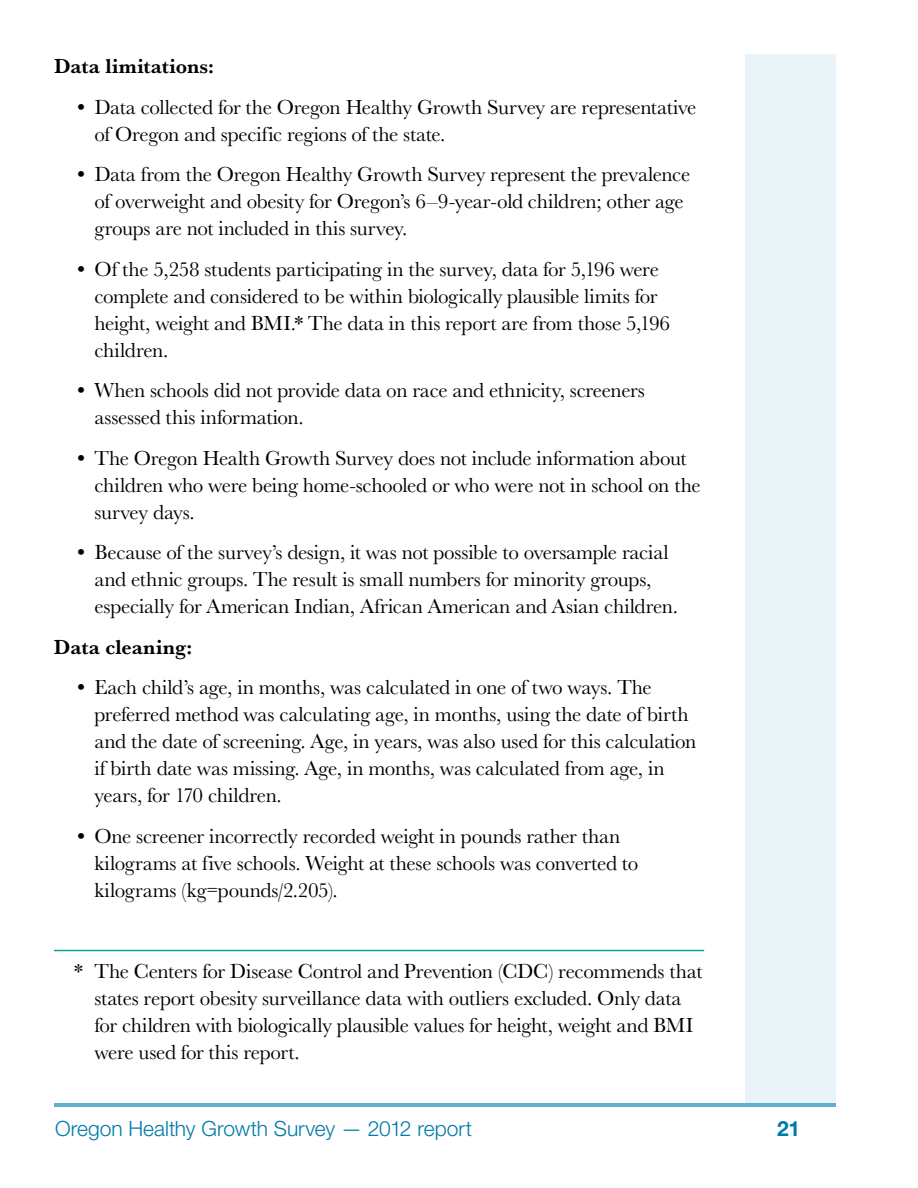
<style>
.page{position:relative;width:918px;height:1188px;background:#fff}
.page>*{position:absolute;margin:0;border:0;box-sizing:border-box;transform-origin:0 0}
.t1{font:21px/27px "Baskerville URW";letter-spacing:-.01em;color:#000}
.t2{font:300 21px "Helvetica Neue LT Std";color:#007aa8}
.t3{font:700 21px "Baskerville URW";letter-spacing:.005em;color:#000}
.t4{font:700 21px "Helvetica Neue LT Std";color:#007aa8}
</style>
<div class="page">
<div style="left:745px;top:54px;width:91px;height:1053px;background:#e9f3f8"></div>
<hr style="left:54px;top:1103px;width:782px;height:4px;background:#60afcf">
<hr style="left:54px;top:950px;width:650px;height:1px;background:#00aa97">
<p class="t3" style="left:54px;top:54px;width:162px">Data limitations:</p>
<p class="t1" style="left:94px;top:94px;width:603px;text-indent:-20px">• Data collected for the Oregon Healthy Growth Survey are representative of Oregon and specific regions of the state.</p>
<p class="t1" style="left:94px;top:161px;width:597px;text-indent:-20px">• Data from the Oregon Healthy Growth Survey represent the prevalence of overweight and obesity for Oregon’s 6–9-year-old children; other age groups are not included in this survey.</p>
<p class="t1" style="left:94px;top:256px;width:577px;text-indent:-20px">• Of the 5,258 students participating in the survey, data for 5,196 were complete and considered to be within biologically plausible limits for height, weight and BMI.* The data in this report are from those 5,196 children.</p>
<p class="t1" style="left:94px;top:377px;width:552px;text-indent:-20px">• When schools did not provide data on race and ethnicity, screeners assessed this information.</p>
<p class="t1" style="left:94px;top:445px;width:608px;text-indent:-20px">• The Oregon Health Growth Survey does not include information about children who were being home-schooled or who were not in school on the survey days.</p>
<p class="t1" style="left:94px;top:539px;width:585px;text-indent:-20px">• Because of the survey’s design, it was not possible to oversample racial and ethnic groups. The result is small numbers for minority groups, especially for American Indian, African American and Asian children.</p>
<p class="t3" style="left:54px;top:635px;width:140px">Data cleaning:</p>
<p class="t1" style="left:94px;top:674px;width:603px;text-indent:-20px">• Each child’s age, in months, was calculated in one of two ways. The preferred method was calculating age, in months, using the date of birth and the date of screening. Age, in years, was also used for this calculation if birth date was missing. Age, in months, was calculated from age, in years, for 170 children.</p>
<p class="t1" style="left:94px;top:823px;width:545px;text-indent:-20px">• One screener incorrectly recorded weight in pounds rather than kilograms at five schools. Weight at these schools was converted to kilograms (kg=pounds/2.205).</p>
<p class="t1" style="left:94px;top:958px;width:610px;text-indent:-20px">* The Centers for Disease Control and Prevention (CDC) recommends that states report obesity surveillance data with outliers excluded. Only data for children with biologically plausible values for height, weight and BMI were used for this report.</p>
<p class="t2" style="left:55px;top:1116px;width:418px">Oregon Healthy Growth Survey — 2012 report</p>
<p class="t4" style="left:777px;top:1116px;width:25px">21</p>
</div>
